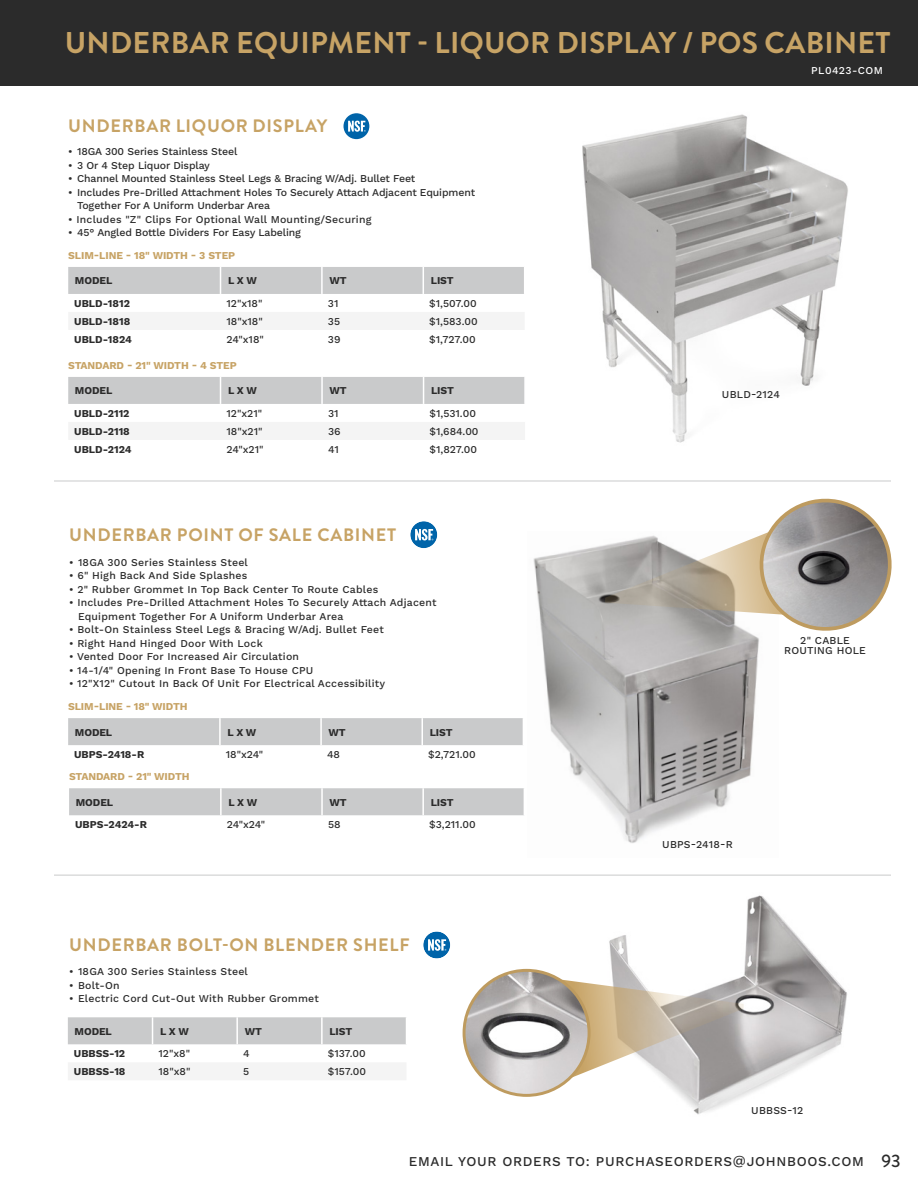
<style>
.page{position:relative;width:918px;height:1188px;background:#fff}
.page>*{position:absolute;margin:0;border:0;box-sizing:border-box;transform-origin:0 0}
.PAGE_HEADER_-_RIGHT{font:700 30px "Brandon Grotesque";letter-spacing:.01em;color:#c7a365}
.t1{font:700 18px "Brandon Grotesque";letter-spacing:.04em;color:#c7a365}
.t2{font:500 13.5px "Work Sans";letter-spacing:.05em;color:#2b2b2b}
.BULLET_POINTS{font:500 10.5px "Work Sans";letter-spacing:.02em;color:#2b2b2b}
.BULLET_POINTS-2{font:500 10.5px "Work Sans";letter-spacing:-.01em;color:#2b2b2b}
.TABLE_ROWS{font:500 10.5px "Work Sans";color:#2b2b2b}
.TABLE_ROWS-2{font:700 10.5px "Work Sans";color:#2b2b2b}
.t3{font:700 10.5px "Work Sans";letter-spacing:-.01em;color:#c7a365}
.t4{font:500 10.5px "Work Sans";letter-spacing:.04em;color:#fff}
.s1{font-family:"Brandon Grotesque";font-size:18px}
</style>
<div class="page">
<div style="left:0;top:0;width:918px;height:85px;background:#2b2b2b"></div>
<hr style="left:54px;top:481px;width:837px;height:1px;background:#c9cacb">
<hr style="left:54px;top:875px;width:837px;height:1px;background:#c9cacb">
<img style="left:582px;top:114px;width:266px;height:329px">
<div style="left:69px;top:312px;width:455px;height:18px;background:#f4f4f4"></div>
<div style="left:68px;top:267px;width:456px;height:27px;background:#c9cacb"></div>
<div style="left:69px;top:422px;width:456px;height:18px;background:#f4f4f4"></div>
<div style="left:68px;top:377px;width:456px;height:27px;background:#c9cacb"></div>
<div style="left:344px;top:113px;width:25px;height:26px;background:#0064a9;border-radius:50%"></div>
<svg style="left:348px;top:121px;width:18px;height:11px"></svg>
<div style="left:68px;top:718px;width:455px;height:27px;background:#c9cacb"></div>
<div style="left:69px;top:788px;width:455px;height:27px;background:#c9cacb"></div>
<img style="left:533px;top:545px;width:226px;height:298px">
<svg style="left:605px;top:498px;width:287px;height:137px"></svg>
<img style="left:609px;top:895px;width:238px;height:220px">
<svg style="left:558px;top:978px;width:186px;height:105px"></svg>
<img style="left:464px;top:970px;width:125px;height:125px;border-radius:63px">
<div style="left:463px;top:969px;width:128px;height:128px;border:3px solid #be9b5f;border-radius:50%"></div>
<div style="left:68px;top:1063px;width:338px;height:17px;background:#f4f4f4"></div>
<div style="left:68px;top:1017px;width:338px;height:27px;background:#c9cacb"></div>
<div style="left:410px;top:521px;width:27px;height:27px;background:#0064a9;border-radius:50%"></div>
<svg style="left:415px;top:529px;width:18px;height:11px"></svg>
<div style="left:423px;top:932px;width:27px;height:26px;background:#0064a9;border-radius:50%"></div>
<svg style="left:428px;top:939px;width:18px;height:12px"></svg>
<p class="PAGE_HEADER_-_RIGHT" style="left:65px;top:22px;width:827px">UNDERBAR EQUIPMENT - LIQUOR DISPLAY / POS CABINET</p>
<p class="t1" style="left:68px;top:114px;width:261px">UNDERBAR LIQUOR DISPLAY</p>
<p class="BULLET_POINTS-2" style="left:68px;top:146px;width:171px">• 18GA 300 Series Stainless Steel</p>
<p class="BULLET_POINTS-2" style="left:68px;top:159px;width:143px">• 3 Or 4 Step Liquor Display</p>
<p class="BULLET_POINTS-2" style="left:68px;top:173px;width:349px">• Channel Mounted Stainless Steel Legs &amp; Bracing W/Adj. Bullet Feet</p>
<p class="BULLET_POINTS-2" style="left:68px;top:186px;width:409px">• Includes Pre-Drilled Attachment Holes To Securely Attach Adjacent Equipment</p>
<p class="BULLET_POINTS-2" style="left:77px;top:200px;width:195px">Together For A Uniform Underbar Area</p>
<p class="BULLET_POINTS" style="left:68px;top:213px;width:305px">• Includes "Z" Clips For Optional Wall Mounting/Securing</p>
<p class="BULLET_POINTS-2" style="left:68px;top:227px;width:234px">• 45° Angled Bottle Dividers For Easy Labeling</p>
<p class="t3" style="left:68px;top:250px;width:168px">SLIM-LINE - 18" WIDTH - 3 STEP</p>
<p class="TABLE_ROWS-2" style="left:75px;top:275px;width:39px">MODEL</p>
<p class="TABLE_ROWS-2" style="left:228px;top:275px;width:31px">L X W</p>
<p class="TABLE_ROWS-2" style="left:329px;top:275px;width:19px">WT</p>
<p class="TABLE_ROWS-2" style="left:431px;top:275px;width:24px">LIST</p>
<p class="TABLE_ROWS-2" style="left:74px;top:297px;width:57px">UBLD-1812</p>
<p class="TABLE_ROWS" style="left:227px;top:297px;width:37px">12"x18"</p>
<p class="TABLE_ROWS" style="left:328px;top:297px;width:12px">31</p>
<p class="TABLE_ROWS" style="left:429px;top:297px;width:49px">$1,507.00</p>
<p class="TABLE_ROWS-2" style="left:74px;top:315px;width:58px">UBLD-1818</p>
<p class="TABLE_ROWS" style="left:227px;top:315px;width:38px">18"x18"</p>
<p class="TABLE_ROWS" style="left:328px;top:315px;width:14px">35</p>
<p class="TABLE_ROWS" style="left:429px;top:315px;width:50px">$1,583.00</p>
<p class="TABLE_ROWS-2" style="left:74px;top:333px;width:59px">UBLD-1824</p>
<p class="TABLE_ROWS" style="left:227px;top:333px;width:39px">24"x18"</p>
<p class="TABLE_ROWS" style="left:328px;top:333px;width:14px">39</p>
<p class="TABLE_ROWS" style="left:429px;top:333px;width:48px">$1,727.00</p>
<p class="t3" style="left:68px;top:360px;width:170px">STANDARD - 21" WIDTH - 4 STEP</p>
<p class="TABLE_ROWS-2" style="left:75px;top:385px;width:39px">MODEL</p>
<p class="TABLE_ROWS-2" style="left:228px;top:385px;width:31px">L X W</p>
<p class="TABLE_ROWS-2" style="left:330px;top:385px;width:19px">WT</p>
<p class="TABLE_ROWS-2" style="left:431px;top:385px;width:24px">LIST</p>
<p class="TABLE_ROWS-2" style="left:74px;top:407px;width:57px">UBLD-2112</p>
<p class="TABLE_ROWS" style="left:227px;top:407px;width:37px">12"x21"</p>
<p class="TABLE_ROWS" style="left:328px;top:407px;width:12px">31</p>
<p class="TABLE_ROWS" style="left:430px;top:407px;width:48px">$1,531.00</p>
<p class="TABLE_ROWS-2" style="left:74px;top:425px;width:57px">UBLD-2118</p>
<p class="TABLE_ROWS" style="left:227px;top:425px;width:37px">18"x21"</p>
<p class="TABLE_ROWS" style="left:328px;top:425px;width:14px">36</p>
<p class="TABLE_ROWS" style="left:430px;top:425px;width:51px">$1,684.00</p>
<p class="TABLE_ROWS-2" style="left:74px;top:443px;width:59px">UBLD-2124</p>
<p class="TABLE_ROWS" style="left:227px;top:443px;width:39px">24"x21"</p>
<p class="TABLE_ROWS" style="left:328px;top:443px;width:12px">41</p>
<p class="TABLE_ROWS" style="left:430px;top:443px;width:49px">$1,827.00</p>
<p class="t1" style="left:69px;top:522px;width:328px">UNDERBAR POINT OF SALE CABINET</p>
<p class="BULLET_POINTS" style="left:69px;top:556px;width:180px">• 18GA 300 Series Stainless Steel</p>
<p class="BULLET_POINTS" style="left:69px;top:570px;width:180px">• 6" High Back And Side Splashes</p>
<p class="BULLET_POINTS" style="left:69px;top:583px;width:311px">• 2" Rubber Grommet In Top Back Center To Route Cables</p>
<p class="BULLET_POINTS" style="left:69px;top:597px;width:369px">• Includes Pre-Drilled Attachment Holes To Securely Attach Adjacent</p>
<p class="BULLET_POINTS" style="left:78px;top:610px;width:267px">Equipment Together For A Uniform Underbar Area</p>
<p class="BULLET_POINTS" style="left:69px;top:624px;width:316px">• Bolt-On Stainless Steel Legs &amp; Bracing W/Adj. Bullet Feet</p>
<p class="BULLET_POINTS" style="left:69px;top:637px;width:195px">• Right Hand Hinged Door With Lock</p>
<p class="BULLET_POINTS" style="left:69px;top:651px;width:232px">• Vented Door For Increased Air Circulation</p>
<p class="BULLET_POINTS" style="left:69px;top:664px;width:246px">• 14-1/4" Opening In Front Base To House CPU</p>
<p class="BULLET_POINTS" style="left:69px;top:678px;width:318px">• 12"X12" Cutout In Back Of Unit For Electrical Accessibility</p>
<p class="t3" style="left:68px;top:700px;width:121px">SLIM-LINE - 18" WIDTH</p>
<p class="TABLE_ROWS-2" style="left:75px;top:726px;width:39px">MODEL</p>
<p class="TABLE_ROWS-2" style="left:227px;top:726px;width:31px">L X W</p>
<p class="TABLE_ROWS-2" style="left:329px;top:726px;width:19px">WT</p>
<p class="TABLE_ROWS-2" style="left:430px;top:726px;width:24px">LIST</p>
<p class="TABLE_ROWS-2" style="left:74px;top:748px;width:72px">UBPS-2418-R</p>
<p class="TABLE_ROWS" style="left:226px;top:748px;width:39px">18"x24"</p>
<p class="TABLE_ROWS" style="left:327px;top:748px;width:15px">48</p>
<p class="TABLE_ROWS" style="left:428px;top:748px;width:49px">$2,721.00</p>
<p class="t3" style="left:69px;top:770px;width:122px">STANDARD - 21" WIDTH</p>
<p class="TABLE_ROWS-2" style="left:76px;top:796px;width:39px">MODEL</p>
<p class="TABLE_ROWS-2" style="left:228px;top:796px;width:31px">L X W</p>
<p class="TABLE_ROWS-2" style="left:330px;top:796px;width:19px">WT</p>
<p class="TABLE_ROWS-2" style="left:431px;top:796px;width:24px">LIST</p>
<p class="TABLE_ROWS-2" style="left:75px;top:819px;width:73px">UBPS-2424-R</p>
<p class="TABLE_ROWS" style="left:227px;top:819px;width:40px">24"x24"</p>
<p class="TABLE_ROWS" style="left:328px;top:819px;width:14px">58</p>
<p class="TABLE_ROWS" style="left:429px;top:819px;width:48px">$3,211.00</p>
<p class="t1" style="left:69px;top:932px;width:342px">UNDERBAR BOLT-ON BLENDER SHELF</p>
<p class="BULLET_POINTS" style="left:69px;top:965px;width:180px">• 18GA 300 Series Stainless Steel</p>
<p class="BULLET_POINTS" style="left:69px;top:979px;width:52px">• Bolt-On</p>
<p class="BULLET_POINTS" style="left:69px;top:992px;width:251px">• Electric Cord Cut-Out With Rubber Grommet</p>
<p class="TABLE_ROWS-2" style="left:75px;top:1025px;width:39px">MODEL</p>
<p class="TABLE_ROWS-2" style="left:160px;top:1025px;width:31px">L X W</p>
<p class="TABLE_ROWS-2" style="left:245px;top:1025px;width:19px">WT</p>
<p class="TABLE_ROWS-2" style="left:329px;top:1025px;width:24px">LIST</p>
<p class="TABLE_ROWS-2" style="left:74px;top:1048px;width:53px">UBBSS-12</p>
<p class="TABLE_ROWS" style="left:159px;top:1048px;width:33px">12"x8"</p>
<p class="TABLE_ROWS" style="left:243px;top:1048px;width:8px">4</p>
<p class="TABLE_ROWS" style="left:328px;top:1048px;width:39px">$137.00</p>
<p class="TABLE_ROWS-2" style="left:74px;top:1066px;width:53px">UBBSS-18</p>
<p class="TABLE_ROWS" style="left:159px;top:1066px;width:33px">18"x8"</p>
<p class="TABLE_ROWS" style="left:243px;top:1066px;width:8px">5</p>
<p class="TABLE_ROWS" style="left:328px;top:1066px;width:40px">$157.00</p>
<p class="t4" style="left:811px;top:64px;width:73px">PL0423-COM</p>
<p class="BULLET_POINTS" style="left:722px;top:388px;width:59px">UBLD-2124</p>
<p class="BULLET_POINTS" style="left:800px;top:634px;width:51px">2" CABLE</p>
<p class="BULLET_POINTS" style="left:784px;top:644px;width:83px">ROUTING HOLE</p>
<p class="BULLET_POINTS" style="left:662px;top:838px;width:72px">UBPS-2418-R</p>
<p class="BULLET_POINTS" style="left:751px;top:1104px;width:53px">UBBSS-12</p>
<p class="t2" style="left:409px;top:1154px;width:493px">EMAIL YOUR ORDERS TO: PURCHASEORDERS@JOHNBOOS.COM <span class="s1">93</span></p>
</div>
